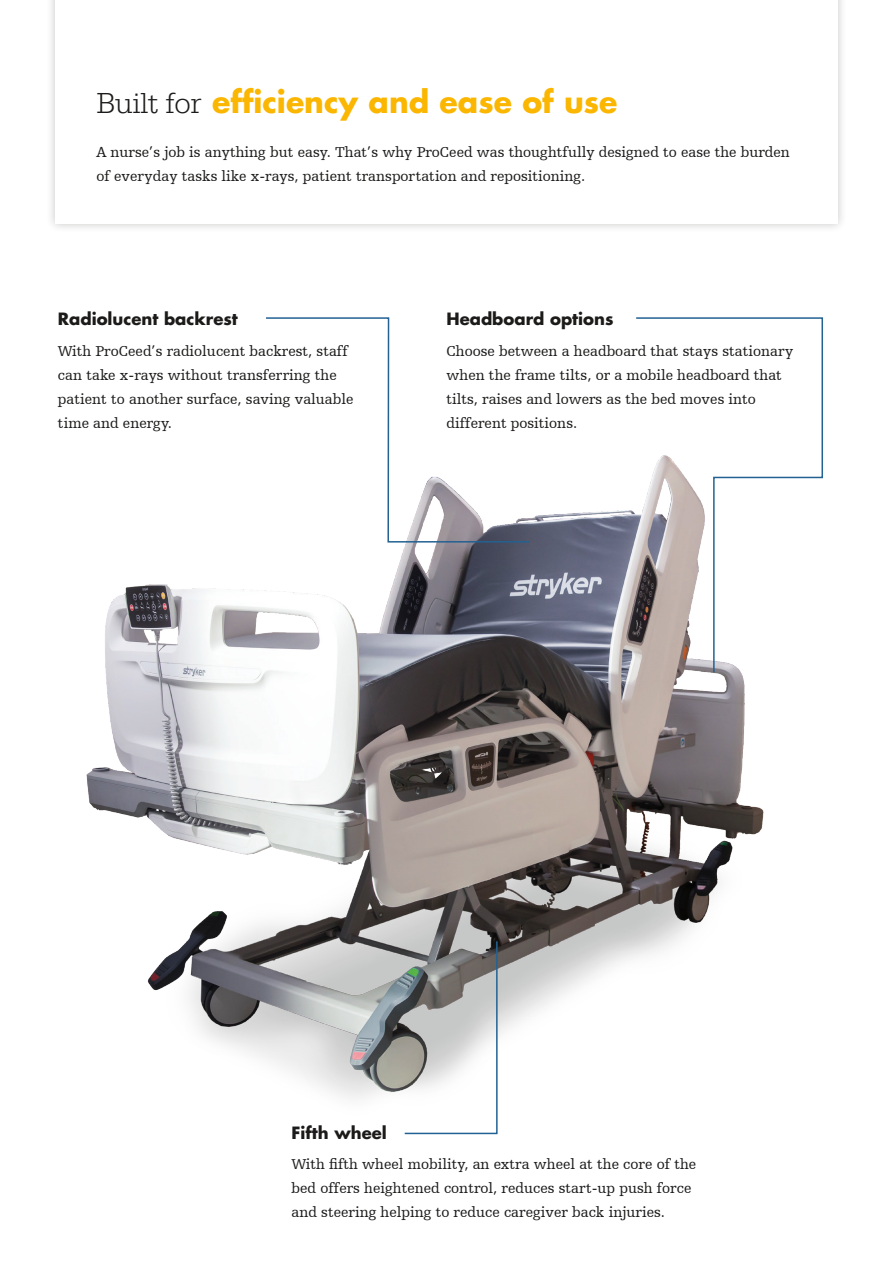
<style>
.page{position:relative;width:893px;height:1263px;background:#fff}
.page>*{position:absolute;margin:0;border:0;box-sizing:border-box;transform-origin:0 0}
.t1{font:700 30px "Futura Std";color:#fab600}
.t2{font:700 16.5px "Futura Std";color:#1c1b1a}
.t3{font:15px/24px "Humanist Slabserif 712 BT";color:#1c1b1a}
.s1{font-family:"Egyptienne URW";font-weight:300;color:#1c1b1a}
</style>
<div class="page">
<img style="left:86px;top:510px;width:678px;height:589px">
<div style="left:46px;top:0;width:801px;height:233px;background:#1c1b1a;opacity:.25"></div>
<div style="left:55px;top:0;width:783px;height:224px;background:#fff"></div>
<svg style="left:265px;top:317px;width:266px;height:226px"></svg>
<svg style="left:403px;top:940px;width:95px;height:195px"></svg>
<svg style="left:635px;top:317px;width:188px;height:357px"></svg>
<h1 class="t1" style="left:96px;top:82px;width:523px"><span class="s1">Built for</span> efficiency and ease of use</h1>
<p class="t3" style="left:96px;top:139px;width:695px">A nurse’s job is anything but easy. That’s why ProCeed was thoughtfully designed to ease the burden of everyday tasks like x-rays, patient transportation and repositioning.</p>
<p class="t2" style="left:58px;top:308px;width:181px">Radiolucent backrest</p>
<p class="t3" style="left:58px;top:338px;width:297px">With ProCeed’s radiolucent backrest, staff can take x-rays without transferring the patient to another surface, saving valuable time and energy.</p>
<p class="t2" style="left:446px;top:308px;width:169px">Headboard options</p>
<p class="t3" style="left:446px;top:338px;width:348px">Choose between a headboard that stays stationary when the frame tilts, or a mobile headboard that tilts, raises and lowers as the bed moves into different positions.</p>
<p class="t2" style="left:292px;top:1121px;width:97px">Fifth wheel</p>
<p class="t3" style="left:292px;top:1152px;width:406px">With fifth wheel mobility, an extra wheel at the core of the bed offers heightened control, reduces start-up push force and steering helping to reduce caregiver back injuries.</p>
</div>
